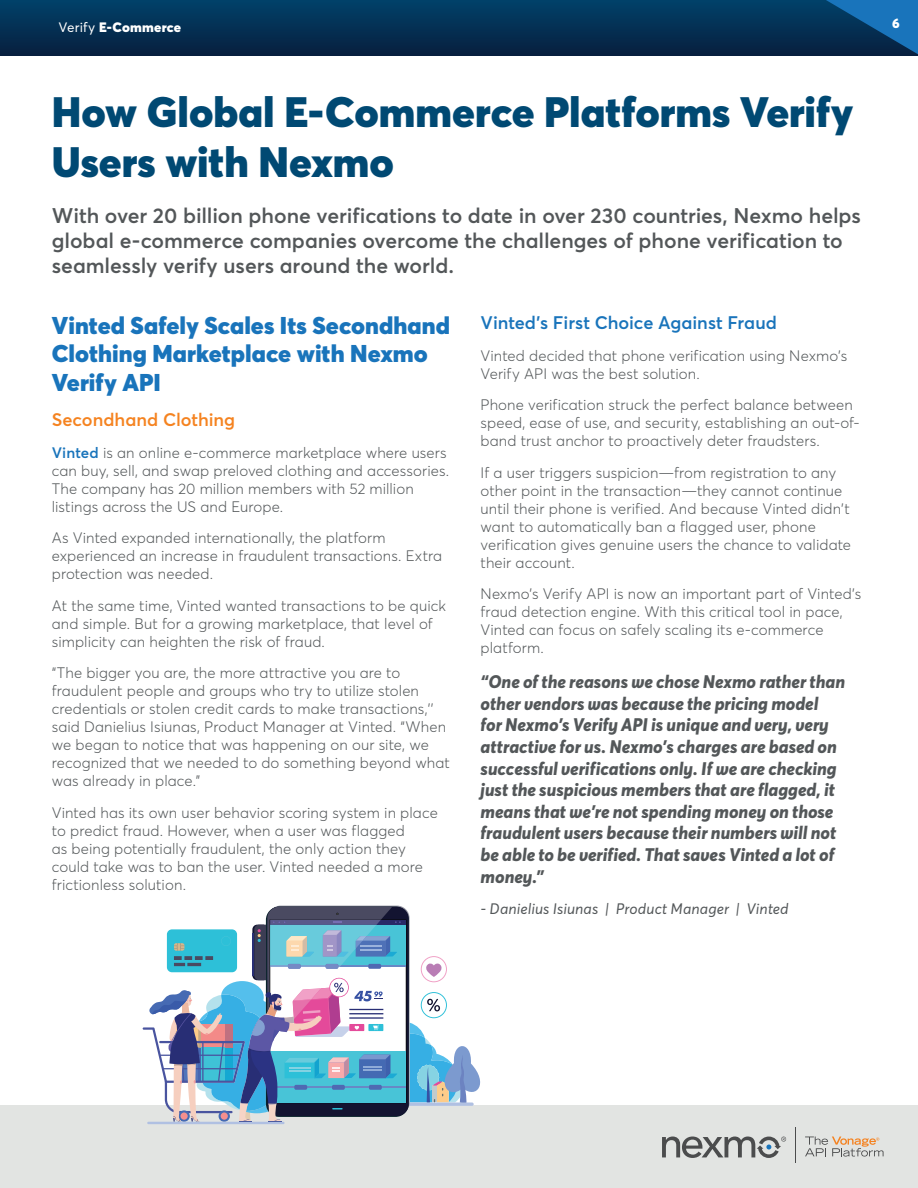
<style>
.page{position:relative;width:918px;height:1188px;background:#fff}
.page>*{position:absolute;margin:0;border:0;box-sizing:border-box;transform-origin:0 0}
.t1{font:900 42px/50.4px "Averta";color:#004973}
.t2{font:900 24px/28.8px "Averta";color:#1974bb}
.t3{font:600 21px/25.2px "Averta";letter-spacing:-.005em;color:#535759}
.t4{font:italic 800 18px/21.6px "Averta";color:#535759}
.t5{font:600 18px "Averta";color:#1974bb}
.t6{font:600 18px "Averta";color:#f58320}
.t7{font:300 15px/18px "Averta";letter-spacing:.005em;color:#535759}
.t8{font:italic 15px "Averta";letter-spacing:.005em;color:#535759}
.t9{font:900 13.5px "Averta";letter-spacing:.015em;color:#fff}
.s1{font-weight:400}
.s2{font-weight:600;color:#1974bb}
</style>
<div class="page">
<div style="left:0;top:0;width:918px;height:56px;background:linear-gradient(to bottom,#014169,#071f3f)"></div>
<div style="left:0;top:1105px;width:918px;height:83px;background:#e2e4e2"></div>
<svg style="left:662px;top:1137px;width:124px;height:21px"></svg>
<svg style="left:805px;top:1137px;width:79px;height:20px"></svg>
<hr style="left:795px;top:1127px;width:1px;height:35px;background:#4b4c4d">
<svg style="left:821px;top:0;width:97px;height:56px"></svg>
<svg style="left:143px;top:907px;width:338px;height:215px"></svg>
<hr style="left:147px;top:1122px;width:138px;height:2px;background:#b0c0e2">
<p class="t9" style="left:59px;top:19px;width:124px"><span class="s1">Verify</span> E-Commerce</p>
<p class="t9" style="left:892px;top:15px;width:9px">6</p>
<h1 class="t1" style="left:52px;top:86px;width:803px">How Global E-Commerce Platforms Verify<br>Users with Nexmo</h1>
<h3 class="t3" style="left:52px;top:203px;width:811px">With over 20 billion phone verifications to date in over 230 countries, Nexmo helps global e-commerce companies overcome the challenges of phone verification to seamlessly verify users around the world.</h3>
<h2 class="t2" style="left:52px;top:310px;width:400px">Vinted Safely Scales Its Secondhand<br>Clothing Marketplace with Nexmo<br>Verify API</h2>
<p class="t6" style="left:52px;top:409px;width:185px">Secondhand Clothing</p>
<p class="t7" style="left:52px;top:444px;width:399px"><span class="s2">Vinted</span> is an online e-commerce marketplace where users can buy, sell, and swap preloved clothing and accessories.<br>The company has 20 million members with 52 million listings across the US and Europe.</p>
<p class="t7" style="left:52px;top:529px;width:392px">As Vinted expanded internationally, the platform experienced an increase in fraudulent transactions. Extra protection was needed.</p>
<p class="t7" style="left:52px;top:597px;width:396px">At the same time, Vinted wanted transactions to be quick and simple. But for a growing marketplace, that level of simplicity can heighten the risk of fraud.</p>
<p class="t7" style="left:52px;top:664px;width:400px">“The bigger you are, the more attractive you are to fraudulent people and groups who try to utilize stolen credentials or stolen credit cards to make transactions,'' said Danielius Isiunas, Product Manager at Vinted. “When we began to notice that was happening on our site, we recognized that we needed to do something beyond what was already in place.”</p>
<p class="t7" style="left:52px;top:804px;width:388px">Vinted has its own user behavior scoring system in place to predict fraud. However, when a user was flagged<br>as being potentially fraudulent, the only action they could take was to ban the user. Vinted needed a more frictionless solution.</p>
<p class="t5" style="left:481px;top:311px;width:298px">Vinted’s First Choice Against Fraud</p>
<p class="t7" style="left:481px;top:346px;width:368px">Vinted decided that phone verification using Nexmo’s<br>Verify API was the best solution.</p>
<p class="t7" style="left:481px;top:396px;width:381px">Phone verification struck the perfect balance between speed, ease of use, and security, establishing an out-of&shy;band trust anchor to proactively deter fraudsters.</p>
<p class="t7" style="left:481px;top:463px;width:372px">If a user triggers suspicion—from registration to any other point in the transaction—they cannot continue until their phone is verified. And because Vinted didn’t want to automatically ban a flagged user, phone verification gives genuine users the chance to validate their account.</p>
<p class="t7" style="left:481px;top:585px;width:382px">Nexmo’s Verify API is now an important part of Vinted’s fraud detection engine. With this critical tool in pace, Vinted can focus on safely scaling its e-commerce platform.</p>
<p class="t4" style="left:481px;top:672px;width:366px">“One of the reasons we chose Nexmo rather than other vendors was because the pricing model<br>for Nexmo’s Verify API is unique and very, very attractive for us. Nexmo’s charges are based on successful verifications only. If we are checking just the suspicious members that are flagged, it means that we’re not spending money on those fraudulent users because their numbers will not be able to be verified. That saves Vinted a lot of money.”</p>
<p class="t8" style="left:481px;top:899px;width:310px">- Danielius Isiunas | Product Manager | Vinted</p>
</div>
